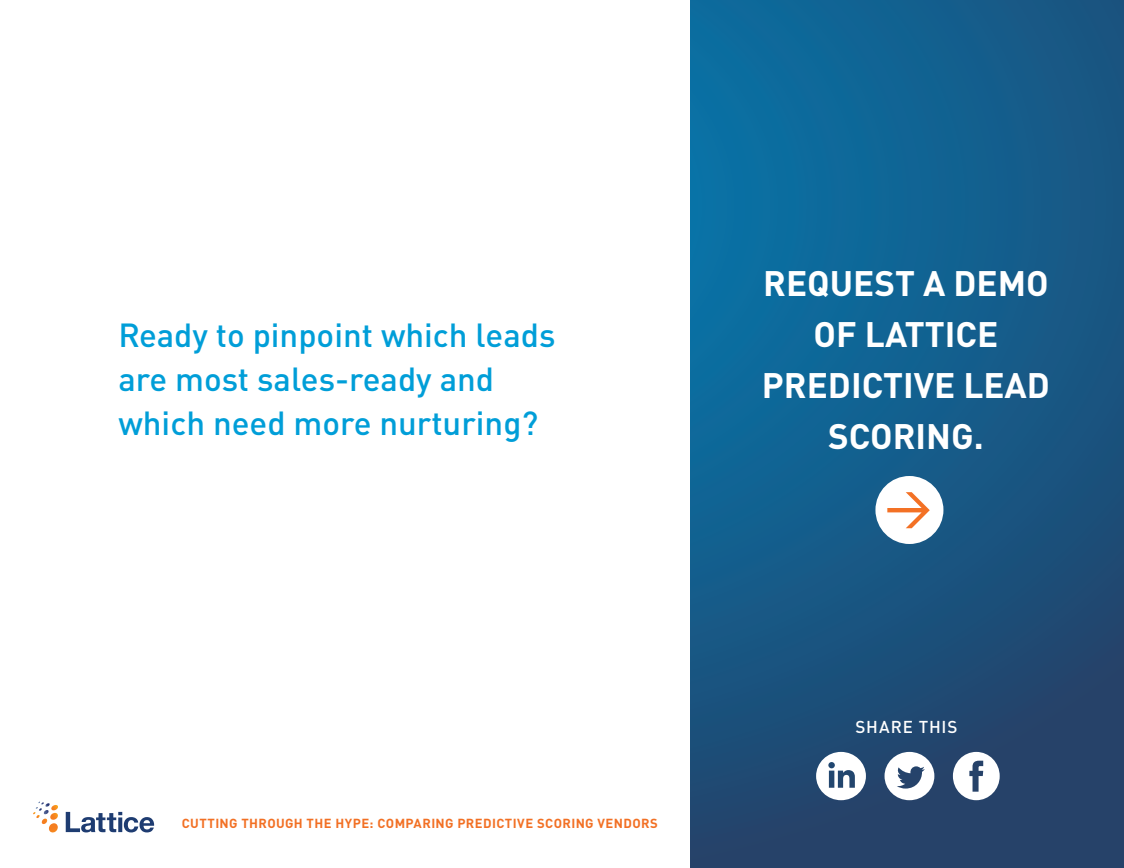
<style>
.page{position:relative;width:1124px;height:868px;background:#fff}
.page>*{position:absolute;margin:0;border:0;box-sizing:border-box;transform-origin:0 0}
.t1{font:700 35px/51px "DIN Pro";color:#fff;text-align:center}
.t2{font:500 33px/44px "DIN Pro";color:#009ed8}
.t3{font:500 17px "DIN Pro";letter-spacing:.05em;color:#fff}
.t4{font:700 13px "DIN Pro";letter-spacing:.03em;color:#f27024}
</style>
<div class="page">
<svg style="left:66px;top:812px;width:88px;height:20px"></svg>
<svg style="left:33px;top:802px;width:25px;height:31px"></svg>
<svg style="left:690px;top:0;width:434px;height:868px;background:#165986"></svg>
<svg style="left:953px;top:752px;width:47px;height:48px"></svg>
<svg style="left:885px;top:752px;width:49px;height:48px"></svg>
<svg style="left:816px;top:752px;width:50px;height:48px"></svg>
<div style="left:875px;top:476px;width:68px;height:68px;background:#fff;border-radius:50%"></div>
<svg style="left:887px;top:492px;width:43px;height:36px"></svg>
<p class="t2" style="left:118px;top:310px;width:439px">Ready to pinpoint which leads are most sales-ready and which need more nurturing?</p>
<p class="t1" style="left:762px;top:254px;width:290px">REQUEST A DEMO<br>OF LATTICE<br>PREDICTIVE LEAD<br>SCORING.</p>
<p class="t4" style="left:182px;top:812px;width:478px">CUTTING THROUGH THE HYPE: COMPARING PREDICTIVE SCORING VENDORS</p>
<p class="t3" style="left:856px;top:713px;width:104px">SHARE THIS</p>
</div>
